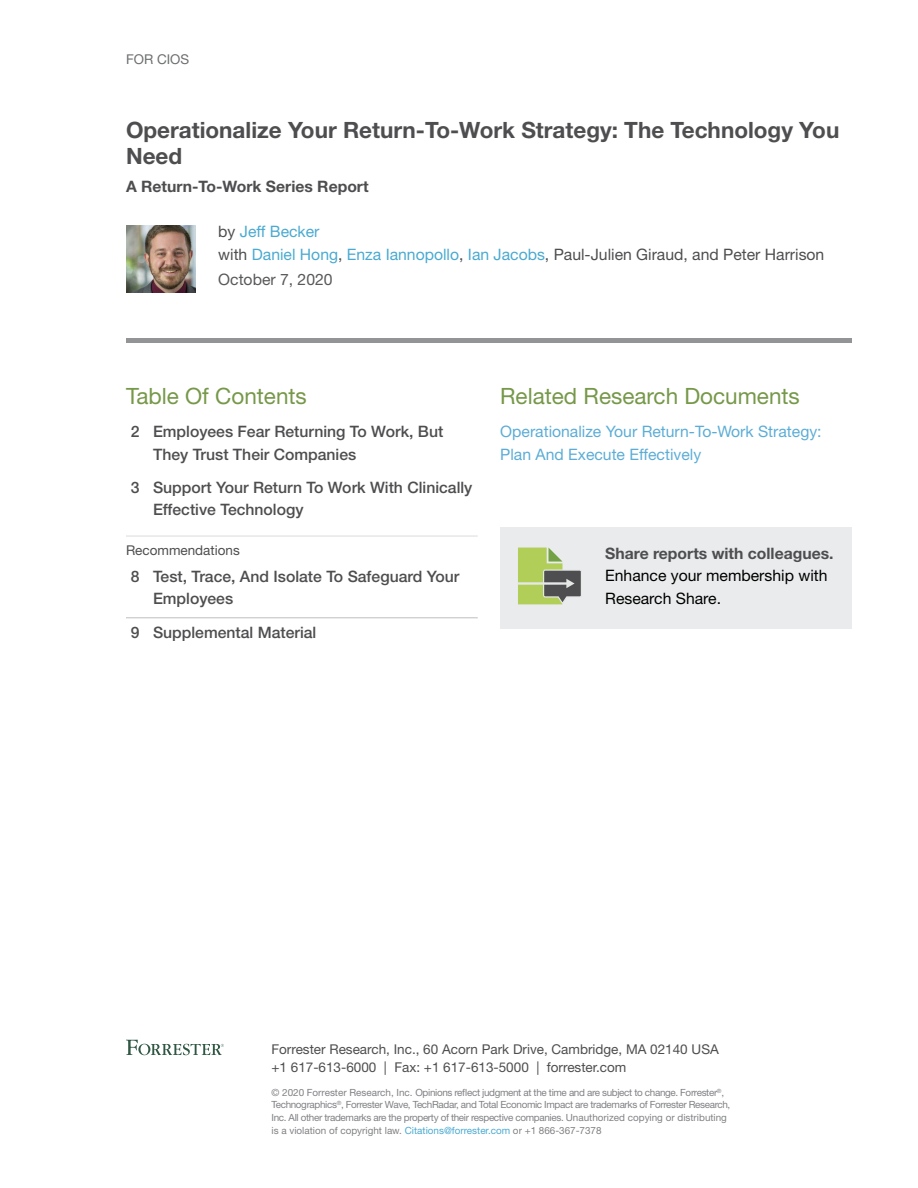
<style>
.page{position:relative;width:918px;height:1188px;background:#fff}
.page>*{position:absolute;margin:0;border:0;box-sizing:border-box;transform-origin:0 0}
.t1{font:700 22.5px/26.2px "Helvetica Neue LT Std";color:#4e4e50}
.t2{font:22.5px "Helvetica Neue LT Std";color:#769849}
.t3{font:500 15.75px/22.5px "Helvetica Neue LT Std";color:#4e4e50}
.t4{font:15.75px/22.5px "Helvetica Neue LT Std";color:#4e4e50}
.t5{font:15.75px/22.5px "Helvetica Neue LT Std";color:#5cadd6}
.t6{font:700 15.75px "Helvetica Neue LT Std";color:#4e4e50}
.t7{font:15.75px/22.5px "Helvetica Neue LT Std";color:#000}
.t8{font:15.75px "Helvetica Neue LT Std";color:#59595b}
.t9{font:13.5px/18.8px "Helvetica Neue LT Std";color:#4e4e50}
.t10{font:13.5px "Helvetica Neue LT Std";color:#6d6e70}
.t11{font:9.9px/12.5px "Helvetica Neue LT Std";letter-spacing:-.035em;color:#808184}
.s1{color:#4aaad1}
</style>
<div class="page">
<div style="left:126px;top:338px;width:726px;height:5px;background:#929496"></div>
<hr style="left:126px;top:535px;width:352px;height:2px;background:#e6e7e7">
<hr style="left:126px;top:617px;width:352px;height:1px;background:#bfbfbf">
<img style="left:126px;top:225px;width:70px;height:67px">
<svg style="left:126px;top:1040px;width:98px;height:15px"></svg>
<div style="left:500px;top:527px;width:352px;height:101px;background:#eaebec"></div>
<svg style="left:518px;top:548px;width:63px;height:56px"></svg>
<h3 class="t10" style="left:126px;top:51px;width:65px">For CIOs</h3>
<h1 class="t1" style="left:126px;top:116px;width:715px">Operationalize Your Return-To-Work Strategy: The Technology You<br>Need</h1>
<h2 class="t6" style="left:126px;top:177px;width:244px">A Return-To-Work Series Report</h2>
<h2 class="t4" style="left:218px;top:220px;width:608px">by <span class="s1">Jeff Becker<br></span>with <span class="s1">Daniel Hong</span>, <span class="s1">Enza Iannopollo</span>, <span class="s1">Ian Jacobs</span>, Paul-Julien Giraud, and Peter Harrison</h2>
<h2 class="t8" style="left:218px;top:270px;width:116px">October 7, 2020</h2>
<h1 class="t2" style="left:126px;top:382px;width:182px">Table Of Contents</h1>
<h2 class="t3" style="left:153px;top:420px;width:292px">Employees Fear Returning To Work, But<br>They Trust Their Companies</h2>
<h2 class="t3" style="left:153px;top:476px;width:321px">Support Your Return To Work With Clinically<br>Effective Technology</h2>
<h3 class="t9" style="left:126px;top:540px;width:115px">Recommendations</h3>
<h2 class="t3" style="left:153px;top:565px;width:308px">Test, Trace, And Isolate To Safeguard Your<br>Employees</h2>
<h2 class="t3" style="left:153px;top:621px;width:165px">Supplemental Material</h2>
<h2 class="t3" style="left:131px;top:420px;width:10px">2</h2>
<h2 class="t3" style="left:131px;top:476px;width:10px">3</h2>
<h2 class="t3" style="left:131px;top:565px;width:10px">8</h2>
<h2 class="t3" style="left:131px;top:621px;width:10px">9</h2>
<h1 class="t2" style="left:500px;top:382px;width:301px">Related Research Documents</h1>
<h2 class="t5" style="left:500px;top:420px;width:323px">Operationalize Your Return-To-Work Strategy:<br>Plan And Execute Effectively</h2>
<h2 class="t6" style="left:605px;top:543px;width:230px">Share reports with colleagues.</h2>
<h2 class="t7" style="left:605px;top:564px;width:224px">Enhance your membership with<br>Research Share.</h2>
<h3 class="t9" style="left:272px;top:1039px;width:430px">Forrester Research, I nc., 60 Acorn Park Drive, Cambridge, MA 02140 USA +1 617-613-6000 | Fax: +1 617-613-5000 | forrester.com</h3>
<p class="t11" style="left:271px;top:1087px;width:460px">© 2020 Forrester Research, I nc. Opinions reflect judgment at the time and are subject to change. Forrester<sup>®</sup>, Technographics<sup>®</sup>, Forrester Wave, TechRadar, and Total Economic I mpact are trademarks of Forrester Research, I nc. All other trademarks are the property of their respective companies. U nauthorized copying or distributing is a violation of copyright law. <span class="s1">Citations@forrester.com</span> or +1 866-367-7378</p>
</div>
